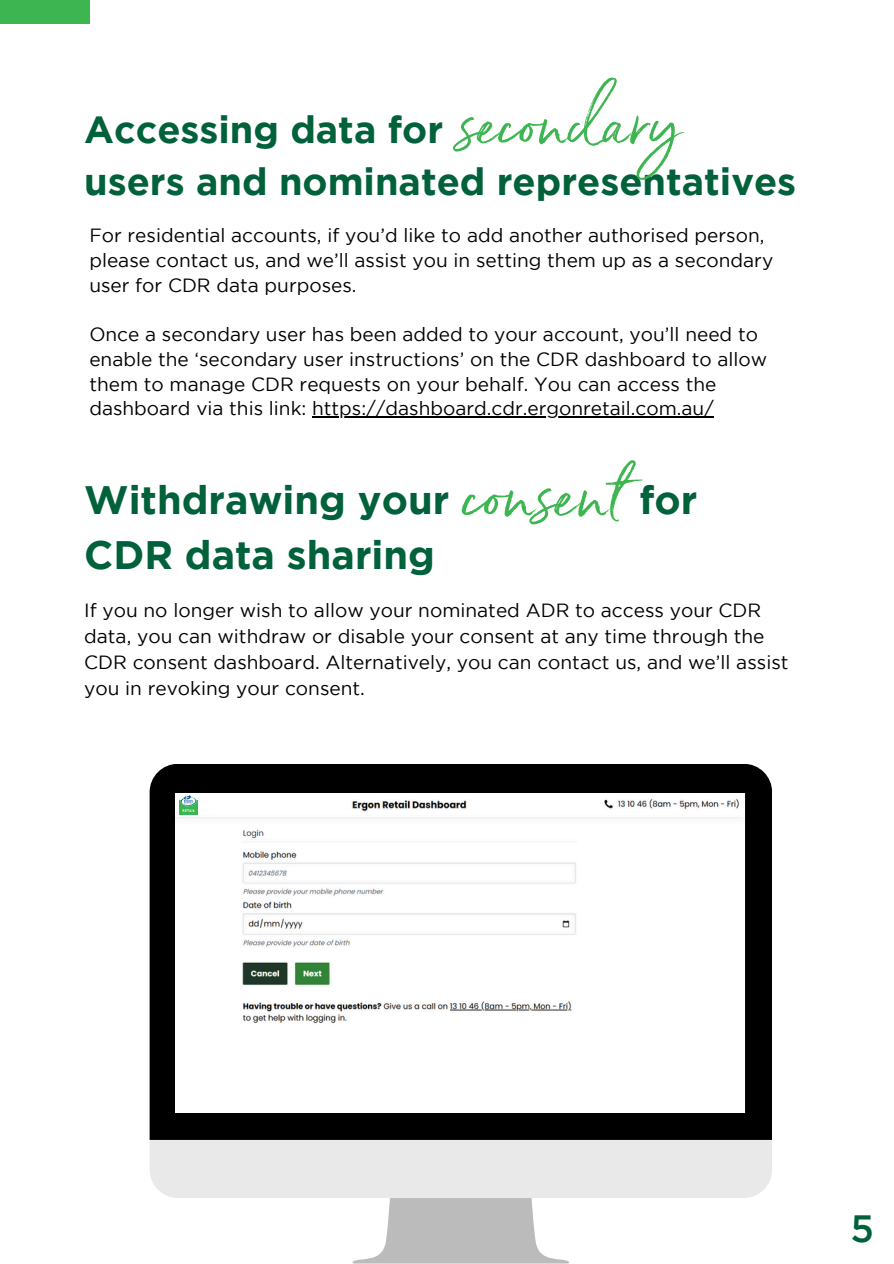
<style>
.page{position:relative;width:894px;height:1264px;background:#fff}
.page>*{position:absolute;margin:0;border:0;box-sizing:border-box;transform-origin:0 0}
.t1{font:83.1px "Serendipity Wide";color:#3db550}
.t2{font:79.35px "Serendipity Wide";color:#3db550}
.t3{font:700 39.6px "Gotham";color:#00613b}
.t4{font:500 37.95px "Gotham";color:#00613b}
.t5{font:700 37.8px/52.7px "Gotham";color:#00613b}
.t6{font:19.05px/24.8px "Gotham";color:#000}
</style>
<div class="page">
<div style="left:0;top:0;width:89px;height:23px;background:#3db550"></div>
<div style="left:149px;top:764px;width:622px;height:375px;background:#000"></div>
<svg style="left:149px;top:1139px;width:622px;height:124px"></svg>
<img style="left:176px;top:793px;width:568px;height:319px">
<img style="left:179px;top:795px;width:18px;height:19px">
<hr style="left:312px;top:416px;width:401px;height:2px;background:#000">
<h2 class="t2" style="left:456px;top:72px;width:225px">secondary</h2>
<h1 class="t5" style="left:84px;top:106px;width:713px">Accessing data for<br>users and nominated representatives</h1>
<h2 class="t6" style="left:89px;top:224px;width:685px">For residential accounts, if you’d like to add another authorised person, please contact us, and we’ll assist you in setting them up as a secondary user for CDR data purposes.</h2>
<p class="t6" style="left:89px;top:323px;width:679px">Once a secondary user has been added to your account, you’ll need to enable the ‘secondary user instructions’ on the CDR dashboard to allow them to manage CDR requests on your behalf. You can access the dashboard via this link: https://dashboard.cdr.ergonretail.com.au/</p>
<p class="t1" style="left:460px;top:441px;width:162px">consent</p>
<p class="t3" style="left:84px;top:484px;width:366px">Withdrawing your</p>
<p class="t3" style="left:639px;top:484px;width:59px">for</p>
<p class="t3" style="left:84px;top:540px;width:352px">CDR data sharing</p>
<p class="t6" style="left:84px;top:598px;width:705px;line-height:25.8px">If you no longer wish to allow your nominated ADR to access your CDR data, you can withdraw or disable your consent at any time through the CDR consent dashboard. Alternatively, you can contact us, and we’ll assist you in revoking your consent.</p>
<p class="t4" style="left:850px;top:1213px;width:25px">5</p>
</div>
